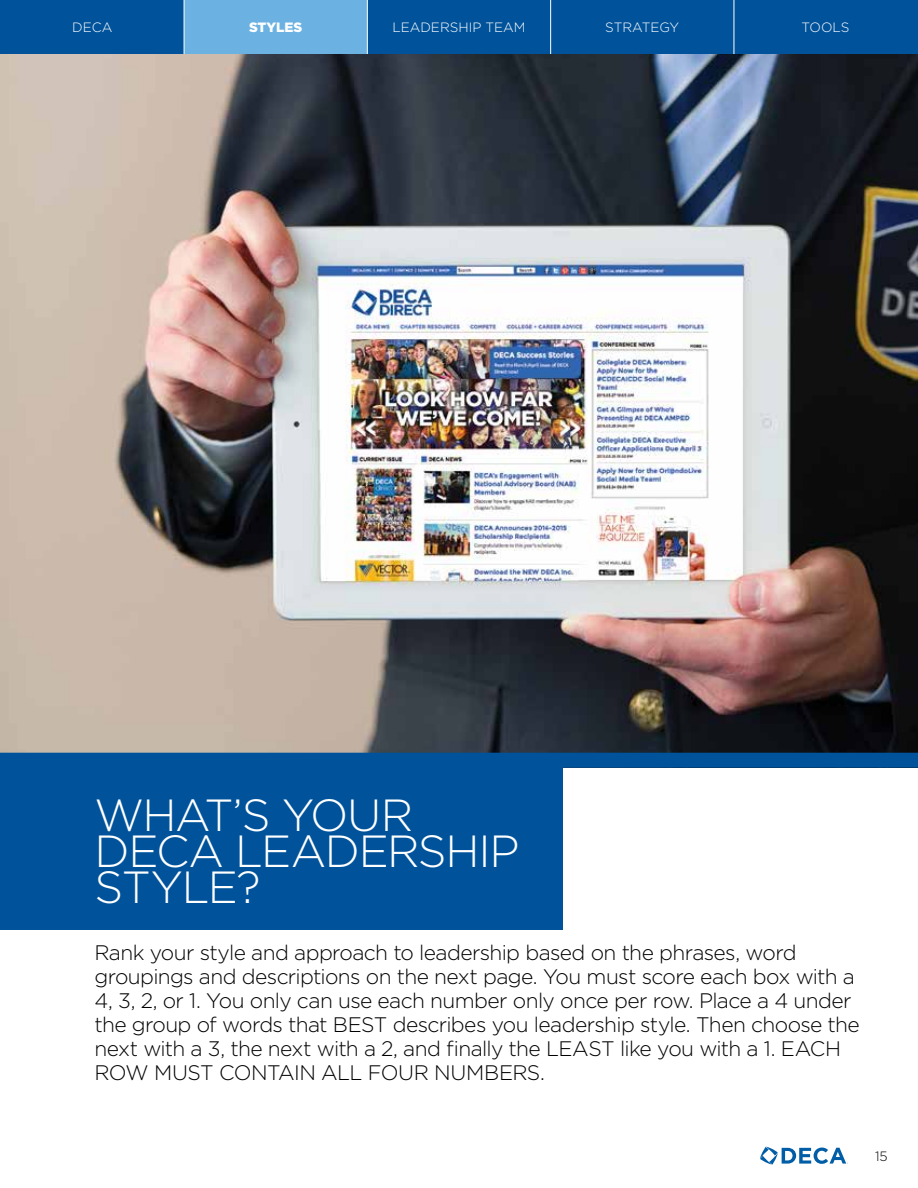
<style>
.page{position:relative;width:918px;height:1188px;background:#fff}
.page>*{position:absolute;margin:0;border:0;box-sizing:border-box;transform-origin:0 0}
.t1{font:300 45px/36px "Gotham";letter-spacing:-.03em;color:#fff}
.t2{font:300 21px/24px "Gotham";letter-spacing:-.03em;color:#000}
.t3{font:300 13.5px "Gotham";color:#fff}
.t4{font:900 13.5px "Gotham";color:#fff}
.t5{font:300 13.5px "Gotham";color:#000}
</style>
<div class="page">
<svg style="left:760px;top:1147px;width:88px;height:18px"></svg>
<img style="left:0;top:54px;width:918px;height:699px">
<div style="left:1px;top:0;width:183px;height:54px;background:#00539b"></div>
<div style="left:184px;top:0;width:183px;height:54px;background:#6bb2e2"></div>
<div style="left:368px;top:0;width:549px;height:54px;background:#00539b"></div>
<hr style="left:734px;top:0;width:1px;height:54px;background:#fff">
<hr style="left:184px;top:0;width:1px;height:54px;background:#fff">
<hr style="left:550px;top:0;width:1px;height:54px;background:#fff">
<div style="left:0;top:753px;width:918px;height:15px;background:#00539b"></div>
<div style="left:0;top:768px;width:562px;height:162px;background:#00539b"></div>
<p class="t3" style="left:72px;top:19px;width:42px">DECA</p>
<p class="t4" style="left:249px;top:18px;width:55px">STYLES</p>
<p class="t3" style="left:392px;top:19px;width:135px">LEADERSHIP TEAM</p>
<p class="t3" style="left:605px;top:19px;width:76px">STRATEGY</p>
<p class="t3" style="left:802px;top:19px;width:49px">TOOLS</p>
<h1 class="t1" style="left:94px;top:796px;width:427px">WHAT’S YOUR<br>DECA LEADERSHIP<br>STYLE?</h1>
<p class="t2" style="left:94px;top:940px;width:767px">Rank your style and approach to leadership based on the phrases, word groupings and descriptions on the next page. You must score each box with a 4, 3, 2, or 1. You only can use each number only once per row. Place a 4 under the group of words that BEST describes you leadership style. Then choose the next with a 3, the next with a 2, and finally the LEAST like you with a 1. EACH ROW MUST CONTAIN ALL FOUR NUMBERS.</p>
<p class="t5" style="left:875px;top:1148px;width:14px">15</p>
</div>
